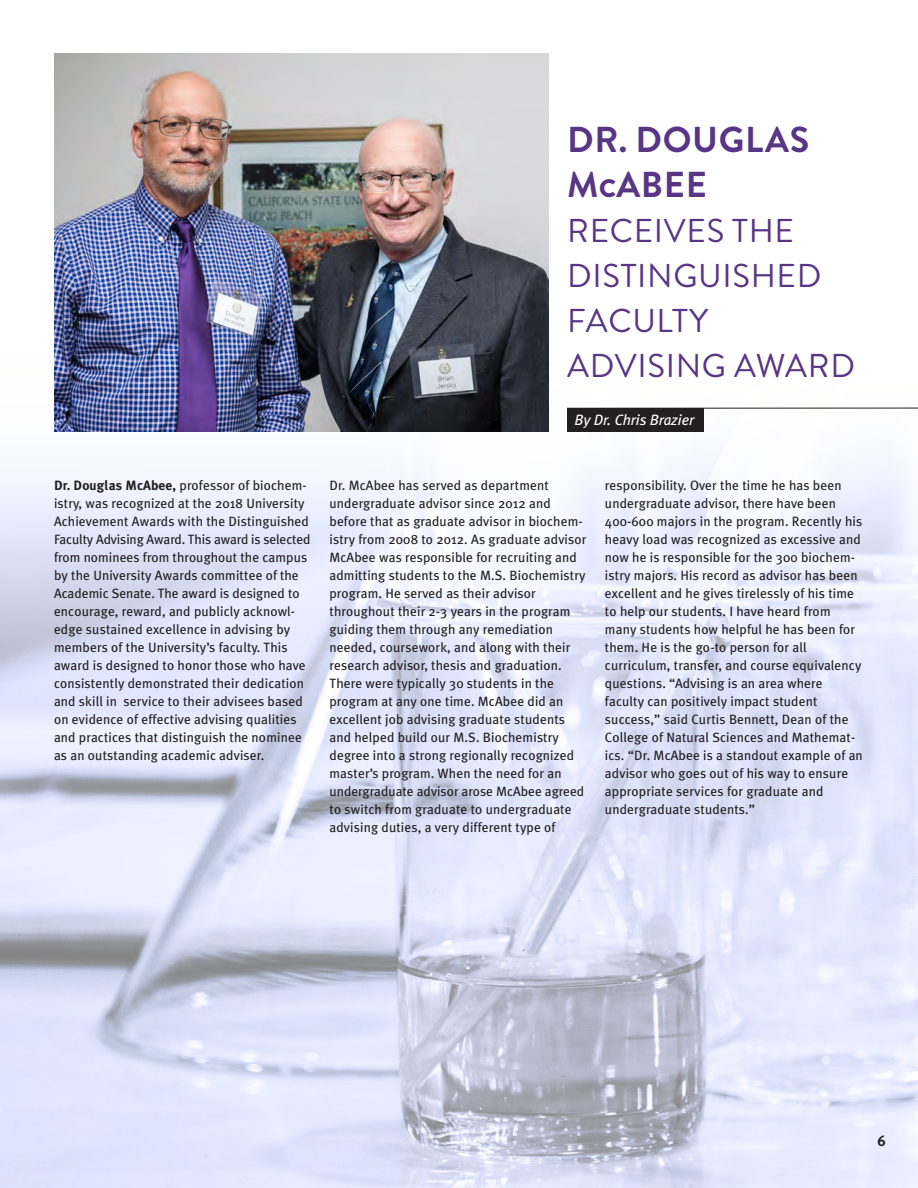
<style>
.page{position:relative;width:918px;height:1188px;background:#fff}
.page>*{position:absolute;margin:0;border:0;box-sizing:border-box;transform-origin:0 0}
.t1{font:700 36px/45px "Brandon Grotesque";letter-spacing:.02em;color:#583585}
.t2{font:33px/45px "Brandon Grotesque";letter-spacing:.02em;color:#583585}
.t3{font:italic 15px "Meta Plus";color:#fff}
.t4{font:700 15px "Meta Plus";color:#231f20}
.t5{font:13.5px/18px "Meta Plus";letter-spacing:.01em;color:#231f20}
.s1{font-weight:900;font-size:25.2px}
.s2{font-weight:700}
</style>
<div class="page">
<img style="left:0;top:53px;width:918px;height:1135px">
<img style="left:55px;top:54px;width:494px;height:378px">
<div style="left:568px;top:408px;width:136px;height:24px;background:#231f20"></div>
<hr style="left:567px;top:408px;width:351px;height:1px;background:#231f20">
<p class="t1" style="left:567px;top:117px;width:244px">DR. DOUGLAS<br>M<span class="s1">c</span>ABEE</p>
<p class="t2" style="left:567px;top:208px;width:289px">RECEIVES THE<br>DISTINGUISHED<br>FACULTY<br>ADVISING AWARD</p>
<p class="t3" style="left:575px;top:411px;width:121px">By Dr. Chris Brazier</p>
<p class="t5" style="left:54px;top:476px;width:258px"><span class="s2">Dr. Douglas McAbee,</span> professor of biochem&shy;istry, was recognized at the 2018 University Achievement Awards with the Distinguished Faculty Advising Award. This award is selected from nominees from throughout the campus by the University Awards committee of the Academic Senate. The award is designed to encourage, reward, and publicly acknowl&shy;edge sustained excellence in advising by members of the University’s faculty. This award is designed to honor those who have consistently demonstrated their dedication and skill in service to their advisees based on evidence of effective advising qualities and practices that distinguish the nominee as an outstanding academic adviser.</p>
<p class="t5" style="left:329px;top:476px;width:259px">Dr. McAbee has served as department undergraduate advisor since 2012 and before that as graduate advisor in biochem&shy;istry from 2008 to 2012. As graduate advisor McAbee was responsible for recruiting and admitting students to the M.S. Biochemistry program. He served as their advisor throughout their 2-3 years in the program guiding them through any remediation needed, coursework, and along with their research advisor, thesis and graduation.<br>There were typically 30 students in the program at any one time. McAbee did an excellent job advising graduate students and helped build our M.S. Biochemistry degree into a strong regionally recognized master’s program. When the need for an undergraduate advisor arose McAbee agreed to switch from graduate to undergraduate advising duties, a very different type of</p>
<p class="t5" style="left:605px;top:476px;width:259px">responsibility. Over the time he has been undergraduate advisor, there have been 400-600 majors in the program. Recently his heavy load was recognized as excessive and now he is responsible for the 300 biochem&shy;istry majors. His record as advisor has been excellent and he gives tirelessly of his time to help our students. I have heard from many students how helpful he has been for them. He is the go-to person for all curriculum, transfer, and course equivalency questions. “Advising is an area where faculty can positively impact student success,” said Curtis Bennett, Dean of the College of Natural Sciences and Mathemat&shy;ics. “Dr. McAbee is a standout example of an advisor who goes out of his way to ensure appropriate services for graduate and undergraduate students.”</p>
<p class="t4" style="left:878px;top:1132px;width:10px">6</p>
</div>
